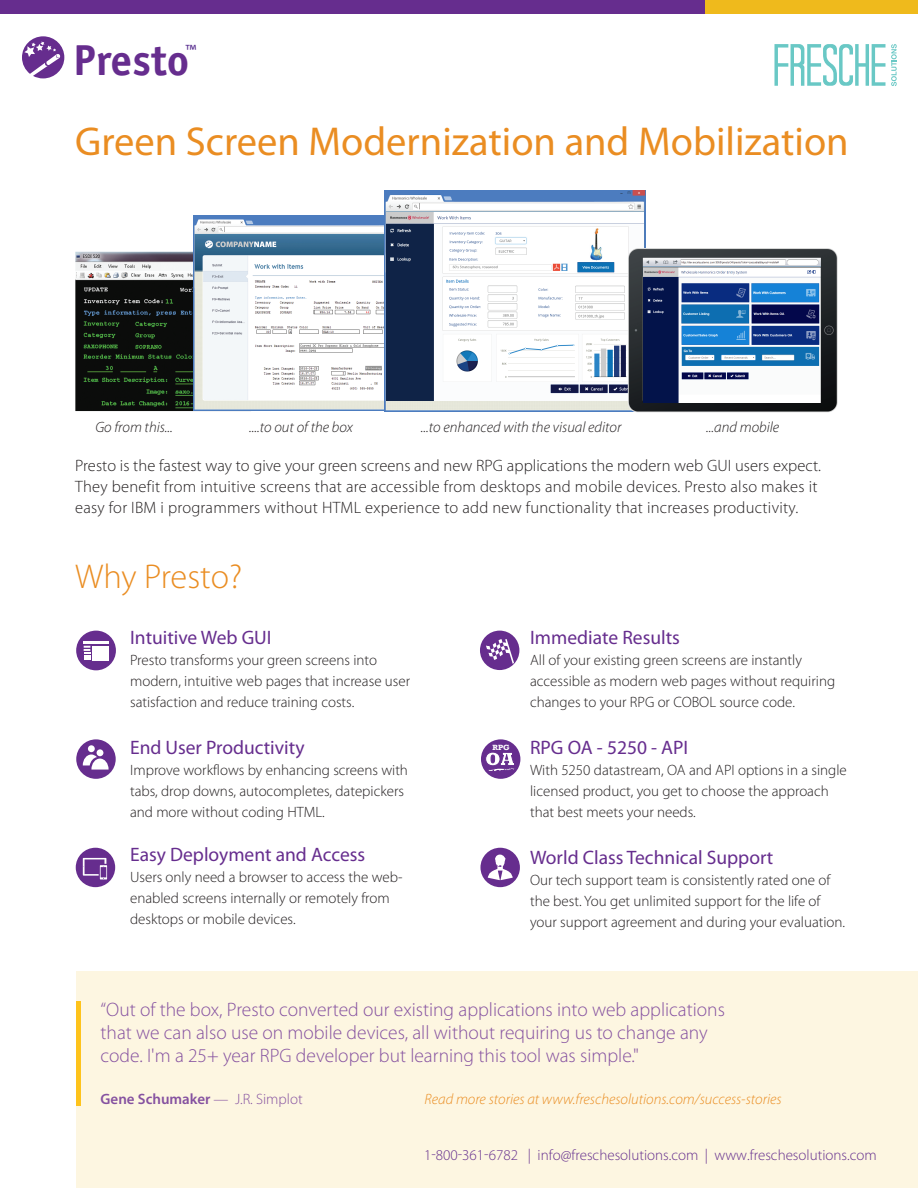
<style>
.page{position:relative;width:918px;height:1188px;background:#fff}
.page>*{position:absolute;margin:0;border:0;box-sizing:border-box;transform-origin:0 0}
.t1{font:700 43.5px "Officina Sans";color:#662d8e}
.t2{font:40.5px "Myriad Pro";color:#ea8d22}
.t3{font:300 34.5px "Myriad Pro";letter-spacing:-.005em;color:#ea8d22}
.t4{font:300 19.5px/23.4px "Myriad Pro";color:#8551a0}
.t5{font:19.5px "Myriad Pro";color:#662d8e}
.t6{font:18px "Myriad Pro";color:#582d8f}
.t7{font:300 16.5px/21px "Myriad Pro";letter-spacing:.015em;color:#231f20}
.t8{font:300 15px/21px "Myriad Pro";color:#231f20}
.t9{font:italic 300 15px "Myriad Pro";color:#231f20}
.t10{font:300 15px "Myriad Pro";color:#652f8e}
.t11{font:italic 300 15px "Myriad Pro";color:#ea8d22}
.t12{font:600 15px "Myriad Pro";color:#8551a0}
.t13{font:700 7.65px "Rockwell";color:#fff}
.s1{font-weight:300}
</style>
<div class="page">
<div style="left:76px;top:972px;width:842px;height:216px;background:#fdf6e1"></div>
<div style="left:76px;top:1001px;width:5px;height:105px;background:#fec31b"></div>
<svg style="left:22px;top:36px;width:42px;height:42px"></svg>
<div style="left:0;top:0;width:705px;height:14px;background:#662d8e"></div>
<div style="left:705px;top:0;width:213px;height:14px;background:#efba1c"></div>
<div style="left:481px;top:739px;width:39px;height:40px;background:#662d8e;border-radius:50%"></div>
<svg style="left:485px;top:752px;width:32px;height:22px"></svg>
<div style="left:76px;top:631px;width:40px;height:39px;background:#662d8e;border-radius:50%"></div>
<hr style="left:84px;top:641px;width:25px;height:3px;background:#fff">
<svg style="left:84px;top:646px;width:6px;height:14px"></svg>
<div style="left:92px;top:646px;width:17px;height:14px;background:#fff"></div>
<div style="left:480px;top:848px;width:40px;height:39px;background:#662d8e;border-radius:50%"></div>
<svg style="left:487px;top:855px;width:26px;height:26px"></svg>
<div style="left:76px;top:848px;width:39px;height:39px;background:#662d8e;border-radius:50%"></div>
<svg style="left:83px;top:858px;width:24px;height:21px"></svg>
<div style="left:480px;top:631px;width:39px;height:39px;background:#662d8e;border-radius:50%"></div>
<svg style="left:486px;top:639px;width:28px;height:25px"></svg>
<div style="left:76px;top:739px;width:40px;height:40px;background:#662d8e;border-radius:50%"></div>
<div style="left:88px;top:745px;width:7px;height:7px;background:#fff;border-radius:50%"></div>
<div style="left:97px;top:749px;width:6px;height:7px;background:#fff;border-radius:50%"></div>
<svg style="left:83px;top:755px;width:26px;height:15px"></svg>
<img style="left:75px;top:251px;width:176px;height:161px">
<img style="left:193px;top:215px;width:191px;height:196px">
<img style="left:384px;top:190px;width:262px;height:221px">
<svg style="left:774px;top:44px;width:111px;height:42px"></svg>
<svg style="left:891px;top:44px;width:6px;height:42px"></svg>
<img style="left:386px;top:212px;width:258px;height:188px">
<img style="left:626px;top:248px;width:212px;height:164px">
<img style="left:643px;top:267px;width:178px;height:135px">
<h1 class="t1" style="left:74px;top:33px;width:117px">Presto</h1>
<p class="t6" style="left:185px;top:40px;width:13px">™</p>
<h2 class="t2" style="left:75px;top:116px;width:775px">Green Screen Modernization and Mobilization</h2>
<p class="t9" style="left:95px;top:418px;width:79px">Go from this...</p>
<p class="t9" style="left:249px;top:418px;width:105px">....to out of the box</p>
<p class="t9" style="left:421px;top:418px;width:202px">...to enhanced with the visual editor</p>
<p class="t9" style="left:706px;top:418px;width:75px">...and mobile</p>
<p class="t7" style="left:75px;top:455px;width:747px">Presto is the fastest way to give your green screens and new RPG applications the modern web GUI users expect.<br>They benefit from intuitive screens that are accessible from desktops and mobile devices. Presto also makes it easy for IBM i programmers without HTML experience to add new functionality that increases productivity.</p>
<h3 class="t3" style="left:75px;top:556px;width:169px">Why Presto?</h3>
<h3 class="t5" style="left:130px;top:626px;width:143px">Intuitive Web GUI</h3>
<p class="t8" style="left:130px;top:649px;width:282px">Presto transforms your green screens into modern, intuitive web pages that increase user satisfaction and reduce training costs.</p>
<h3 class="t5" style="left:130px;top:735px;width:176px">End User Productivity</h3>
<p class="t8" style="left:130px;top:759px;width:279px">Improve workflows by enhancing screens with tabs, drop downs, autocompletes, datepickers and more without coding HTML.</p>
<h3 class="t5" style="left:130px;top:843px;width:237px">Easy Deployment and Access</h3>
<p class="t8" style="left:130px;top:867px;width:274px">Users only need a browser to access the web&shy;enabled screens internally or remotely from desktops or mobile devices.</p>
<p class="t13" style="left:492px;top:743px;width:19px">RPG</p>
<h3 class="t5" style="left:530px;top:626px;width:151px">Immediate Results</h3>
<p class="t8" style="left:530px;top:649px;width:307px">All of your existing green screens are instantly accessible as modern web pages without requiring changes to your RPG or COBOL source code.</p>
<h3 class="t5" style="left:530px;top:735px;width:160px">RPG OA - 5250 - API</h3>
<p class="t8" style="left:530px;top:759px;width:318px">With 5250 datastream, OA and API options in a single licensed product, you get to choose the approach that best meets your needs.</p>
<h3 class="t5" style="left:530px;top:845px;width:245px">World Class Technical Support</h3>
<p class="t8" style="left:530px;top:869px;width:317px">Our tech support team is consistently rated one of the best. You get unlimited support for the life of your support agreement and during your evaluation.</p>
<h3 class="t4" style="left:101px;top:997px;width:626px">“Out of the box, Presto converted our existing applications into web applications that we can also use on mobile devices, all without requiring us to change any code. I'm a 25+ year RPG developer but learning this tool was simple."</h3>
<p class="t12" style="left:101px;top:1089px;width:204px">Gene Schumaker <span class="s1">— J.R. Simplot</span></p>
<p class="t11" style="left:425px;top:1090px;width:359px">Read more stories at www.freschesolutions.com/success-stories</p>
<p class="t10" style="left:424px;top:1146px;width:454px">1-800-361-6782 | info@freschesolutions.com | www.freschesolutions.com</p>
</div>
